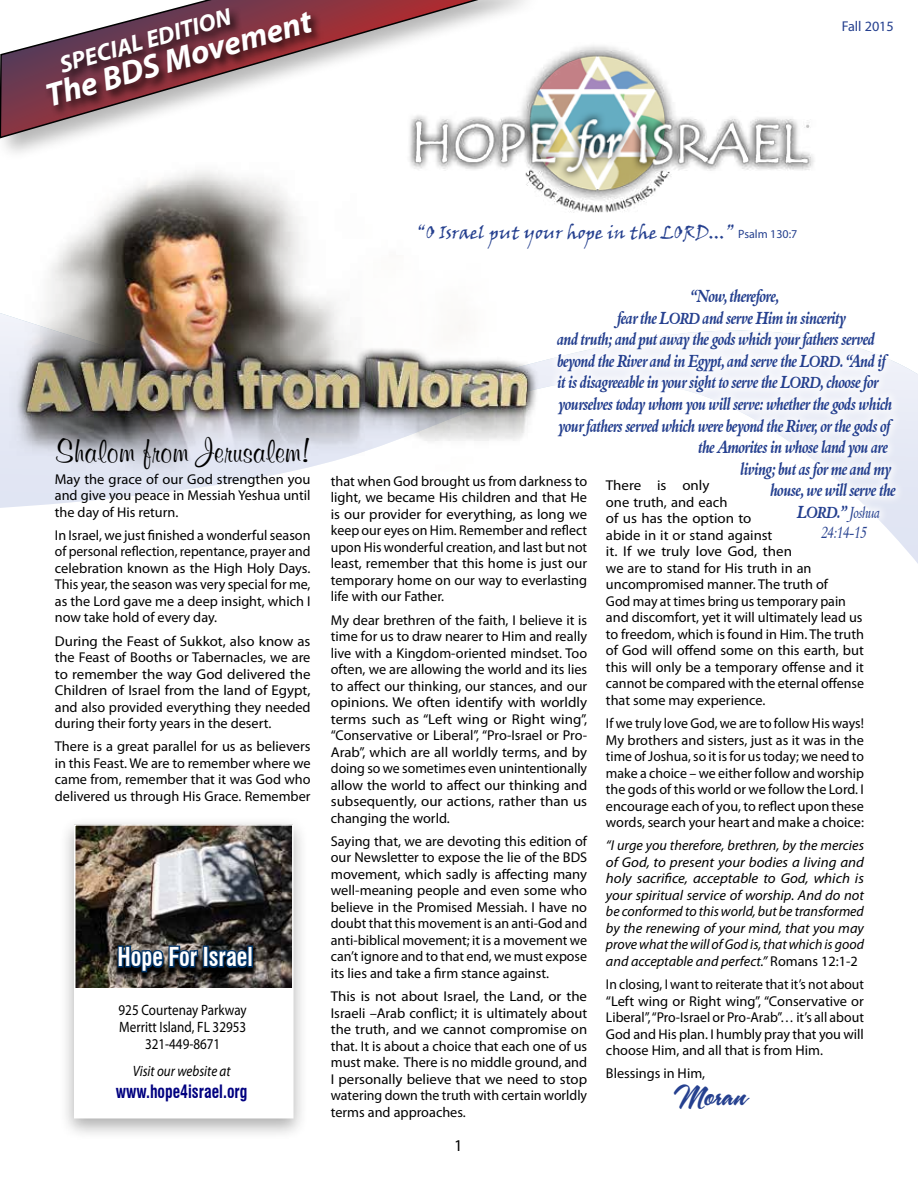
<style>
.page{position:relative;width:918px;height:1188px;background:#fff}
.page>*{position:absolute;margin:0;border:0;box-sizing:border-box;transform-origin:0 0}
.t1{font:700 33px "Murray Hill BT";color:#000}
.t2{font:italic 700 33px "Myriad Pro";color:#fff}
.t3{font:27px "A&S Snapper Script";color:#25408f}
.t4{font:700 condensed 25.5px "Swiss 721 BT";color:#fff;scale:.87 1}
.t5{font:italic 700 24px "Myriad Pro";color:#fff}
.t6{font:18px "Aldine 401 BT Bold Italic A";letter-spacing:-.04em;color:#25408f;scale:.83 1}
.t7{font:18px "Viner Hand ITC";color:#25408f}
.t8{font:700 condensed 18px "Swiss 721 BT";color:#000080;scale:.87 1}
.t9{font:16.5px/19.8px "Aldine 401 BT Italic A";letter-spacing:-.04em;color:#25408f;scale:.83 1}
.t10{font:16.5px "Myriad Pro";color:#000}
.t11{font:15px/17.2px "Myriad Pro";color:#000;text-align:center;scale:.87 1}
.t12{font:italic 15px "Myriad Pro";color:#000;scale:.87 1}
.t13{font:14.25px/16.5px "Myriad Pro";color:#000;text-align:justify}
.t14{font:14.25px/16.5px "Myriad Pro";color:#000;text-align:justify;scale:1.05 1}
.t15{font:italic 14.25px/16.5px "Myriad Pro";color:#000;text-align:justify}
.t16{font:14.25px/16.5px "Myriad Pro";color:#000;text-align:justify;scale:1.04 1}
.t17{font:14.25px/16.5px "Myriad Pro";color:#000;text-align:justify;scale:.96 1}
.t18{font:14.25px "Myriad Pro";color:#25408f}
.s1{font-family:"Myriad Pro";font-size:12px}
.s2{font-size:16.5px}
.s3{font-family:"Aldine 401 BT Bold Italic A";font-size:18px}
.s4{font-family:"Aldine 401 BT Bold Italic A"}
.s5{font-style:normal}
</style>
<div class="page">
<svg style="left:0;top:313px;width:918px;height:251px"></svg>
<div style="left:59px;top:816px;width:250px;height:324px;background:#000;opacity:.32"></div>
<div style="left:75px;top:825px;width:218px;height:293px;background:#fff"></div>
<img style="left:77px;top:827px;width:214px;height:161px">
<div style="left:74px;top:824px;width:220px;height:294px;border:2px solid #fff"></div>
<svg style="left:115px;top:948px;width:141px;height:33px"></svg>
<svg style="left:116px;top:944px;width:83px;height:30px;background:#213951"></svg>
<div style="left:203px;top:946px;width:6px;height:22px;border:3px solid #036"></div>
<svg style="left:206px;top:948px;width:44px;height:22px"></svg>
<div style="left:247px;top:946px;width:6px;height:22px;border:3px solid #036"></div>
<img style="left:1px;top:171px;width:547px;height:331px">
<img style="left:379px;top:45px;width:435px;height:210px">
<div style="left:0;top:0;width:543px;height:163px;background:#000;opacity:.29"></div>
<svg style="left:0;top:0;width:530px;height:140px"></svg>
<div style="left:44px;top:6px;width:279px;height:111px;background:#000;opacity:.75"></div>
<div style="left:548px;top:280px;width:357px;height:268px;background:#fff"></div>
<h3 class="t5" style="left:56px;top:50px;width:179px;rotate:-16deg">SPECIAL EDITION</h3>
<h1 class="t2" style="left:40px;top:76px;width:277px;rotate:-16deg">The BDS Movement</h1>
<p class="t18" style="left:842px;top:17px;width:54px">Fall 2015</p>
<h1 class="t1" style="left:55px;top:431px;width:256px">Shalom from Jerusalem!</h1>
<p class="t13" style="left:55px;top:470px;width:257px">May the grace of our God strengthen you and give you peace in Messiah Yeshua until the day of His return.</p>
<p class="t13" style="left:55px;top:527px;width:257px">In Israel, we just finished a wonderful season of personal reflection, repentance, prayer and celebration known as the High Holy Days.<br>This year, the season was very special for me, as the Lord gave me a deep insight, which I now take hold of every day.</p>
<p class="t16" style="left:55px;top:632px;width:247px">During the Feast of Sukkot, also know as the Feast of Booths or Tabernacles, we are to remember the way God delivered the Children of Israel from the land of Egypt, and also provided everything they needed during their forty years in the desert.</p>
<p class="t13" style="left:55px;top:738px;width:257px">There is a great parallel for us as believers in this Feast. We are to remember where we came from, remember that it was God who delivered us through His Grace. Remember</p>
<h3 class="t4" style="left:118px;top:942px;width:157px">Hope For Israel</h3>
<p class="t11" style="left:119px;top:1001px;width:149px">925 Courtenay Parkway<br>Merritt Island, FL 32953<br>321-449-8671</p>
<p class="t12" style="left:133px;top:1062px;width:114px">Visit our website at</p>
<p class="t8" style="left:116px;top:1081px;width:153px">www.hope4israel.org</p>
<p class="t7" style="left:417px;top:221px;width:382px">“O Israel put your hope in the LORD...” <span class="s1">Psalm 130:7</span></p>
<p class="t6" style="left:691px;top:285px;width:108px">“Now, therefore,</p>
<p class="t6" style="left:617px;top:306px;width:277px">fear the L<span class="s2">ORD</span> and serve Him in sincerity</p>
<p class="t6" style="left:557px;top:328px;width:384px">and truth; and put away the gods which your fathers served</p>
<p class="t6" style="left:557px;top:350px;width:397px">beyond the River and in Egypt, and serve the L<span class="s2">ORD</span>. “And if</p>
<p class="t6" style="left:557px;top:371px;width:389px">it is disagreeable in your sight to serve the L<span class="s2">ORD</span>, choose for</p>
<p class="t6" style="left:559px;top:393px;width:404px">yourselves today whom you will serve: whether the gods which</p>
<p class="t6" style="left:559px;top:414px;width:402px">your fathers served which were beyond the River, or the gods of</p>
<p class="t6" style="left:698px;top:436px;width:230px">the Amorites in whose land you are</p>
<p class="t6" style="left:740px;top:458px;width:184px">living; but as for me and my</p>
<p class="t6" style="left:770px;top:479px;width:153px">house, we will serve the</p>
<p class="t9" style="left:821px;top:502px;width:72px;text-indent:-24px"><span class="s3">L</span><span class="s4">ORD</span><span class="s3">.”</span> Joshua<br>24:14-15</p>
<p class="t13" style="left:331px;top:473px;width:258px">that when God brought us from darkness to light, we became His children and that He is our provider for everything, as long we keep our eyes on Him. Remember and reflect upon His wonderful creation, and last but not least, remember that this home is just our temporary home on our way to everlasting life with our Father.</p>
<p class="t13" style="left:331px;top:611px;width:258px">My dear brethren of the faith, I believe it is time for us to draw nearer to Him and really live with a Kingdom-oriented mindset. Too often, we are allowing the world and its lies to affect our thinking, our stances, and our opinions. We often identify with worldly terms such as “Left wing or Right wing”, “Conservative or Liberal”, “Pro-Israel or Pro-Arab”, which are all worldly terms, and by doing so we sometimes even unintentionally allow the world to affect our thinking and subsequently, our actions, rather than us changing the world.</p>
<p class="t13" style="left:331px;top:833px;width:258px">Saying that, we are devoting this edition of our Newsletter to expose the lie of the BDS movement, which sadly is affecting many well-meaning people and even some who believe in the Promised Messiah. I have no doubt that this movement is an anti-God and anti-biblical movement; it is a movement we can’t ignore and to that end, we must expose its lies and take a firm stance against.</p>
<p class="t14" style="left:331px;top:988px;width:246px">This is not about Israel, the Land, or the Israeli –Arab conflict; it is ultimately about the truth, and we cannot compromise on that. It is about a choice that each one of us must make. There is no middle ground, and I personally believe that we need to stop watering down the truth with certain worldly terms and approaches.</p>
<p class="t14" style="left:606px;top:477px;width:247px;text-align:left">There is only<br>one truth, and each<br>of us has the option to<br>abide in it or stand against<br>it. If we truly love God, then<br>we are to stand for His truth in an uncompromised manner. The truth of<br>God may at times bring us temporary pain and discomfort, yet it will ultimately lead us to freedom, which is found in Him. The truth of God will offend some on this earth, but this will only be a temporary offense and it cannot be compared with the eternal offense that some may experience.</p>
<p class="t13" style="left:606px;top:715px;width:260px">If we truly love God, we are to follow His ways!<br>My brothers and sisters, just as it was in the time of Joshua, so it is for us today; we need to make a choice – we either follow and worship the gods of this world or we follow the Lord. I encourage each of you, to reflect upon these words, search your heart and make a choice:</p>
<p class="t15" style="left:606px;top:837px;width:260px">“I urge you therefore, brethren, by the mercies of God, to present your bodies a living and holy sacrifice, acceptable to God, which is your spiritual service of worship. And do not be conformed to this world, but be transformed by the renewing of your mind, that you may prove what the will of God is, that which is good and acceptable and perfect.” <span class="s5">Romans 12:1-2</span></p>
<p class="t17" style="left:606px;top:976px;width:270px">In closing, I want to reiterate that it’s not about “Left wing or Right wing”, “Conservative or Liberal”, “Pro-Israel or Pro-Arab”… it’s all about God and His plan. I humbly pray that you will choose Him, and all that is from Him.</p>
<p class="t13" style="left:606px;top:1065px;width:101px">Blessings in Him,</p>
<h2 class="t3" style="left:674px;top:1083px;width:73px">Moran</h2>
<p class="t10" style="left:454px;top:1135px;width:10px">1</p>
</div>
